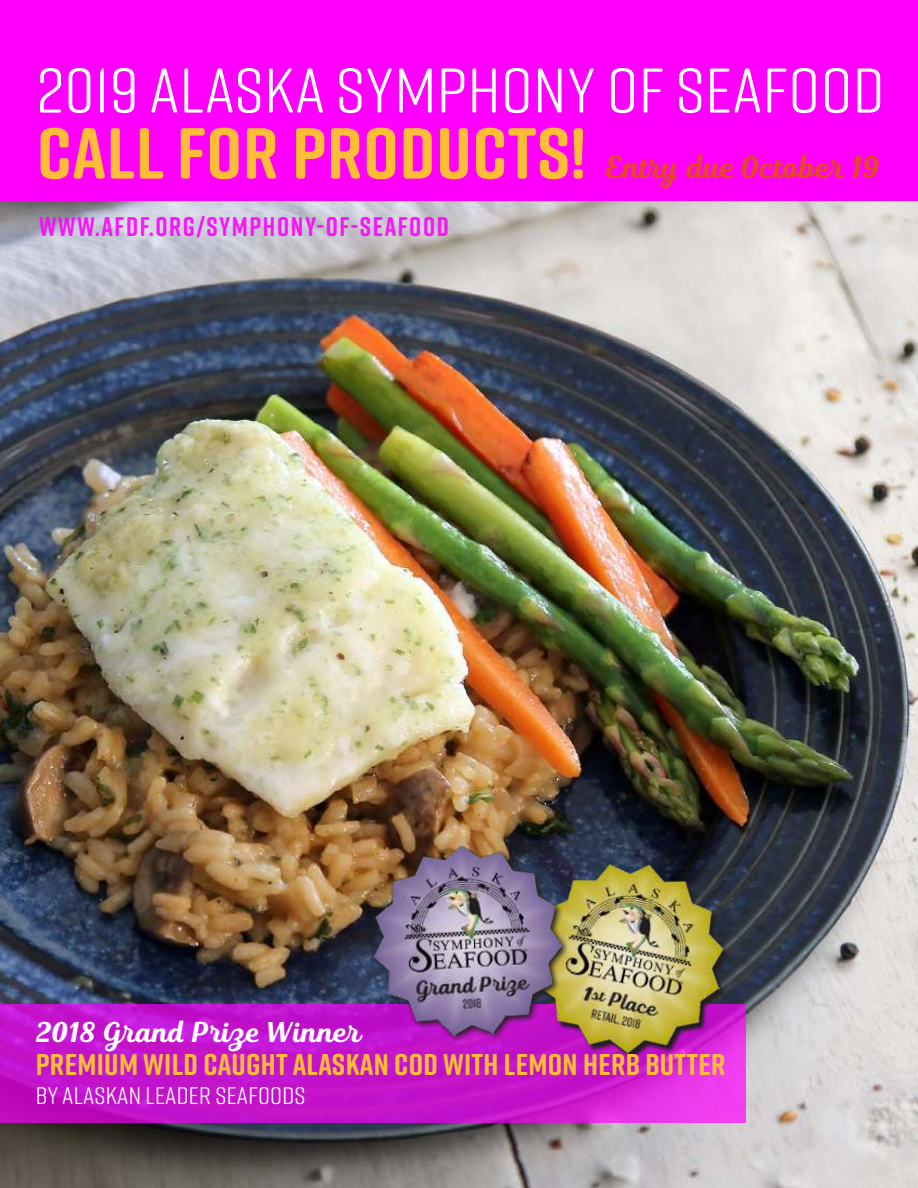
<style>
.page{position:relative;width:918px;height:1188px;background:#fff}
.page>*{position:absolute;margin:0;border:0;box-sizing:border-box;transform-origin:0 0}
.t1{font:700 72px "Rift Soft";letter-spacing:.01em;color:#ffbc36;scale:1.1 1}
.t2{font:63px "Rift Soft";letter-spacing:.01em;color:#fff;scale:1.11 1}
.t3{font:700 31.5px "TT Polls Script";color:#e44824;scale:.9 1}
.t4{font:700 30px "Rift Soft";letter-spacing:.01em;color:#ffbc36;scale:1.07 1}
.t5{font:700 28.5px "TT Polls Script";color:#fff;scale:.96 1}
.t6{font:700 27px "Rift Soft";letter-spacing:.06em;color:#f0f}
.t7{font:24px "Rift Soft";letter-spacing:.01em;color:#fff;scale:1.1 1}
</style>
<div class="page">
<img style="left:0;top:201px;width:918px;height:987px">
<div style="left:0;top:0;width:918px;height:201px;background:#f0f"></div>
<svg style="left:0;top:1004px;width:746px;height:119px;background:#c617cf"></svg>
<img style="left:514px;top:843px;width:229px;height:228px">
<div style="left:371px;top:843px;width:199px;height:200px;background:linear-gradient(to right,#c517d1,#be0fc3)"></div>
<img style="left:367px;top:840px;width:201px;height:200px">
<h2 class="t2" style="left:37px;top:63px;width:765px">2019 ALASKA SYMPHONY OF SEAFOOD</h2>
<h1 class="t1" style="left:37px;top:122px;width:501px">CALL FOR PRODUCTS!</h1>
<p class="t3" style="left:605px;top:154px;width:306px">Entry due October 19</p>
<p class="t6" style="left:39px;top:215px;width:411px">WWW.AFDF.ORG/SYMPHONY-OF-SEAFOOD</p>
<p class="t5" style="left:36px;top:1021px;width:339px">2018 Grand Prize Winner</p>
<p class="t4" style="left:36px;top:1052px;width:646px">PREMIUM WILD CAUGHT ALASKAN COD WITH LEMON HERB BUTTER</p>
<p class="t7" style="left:36px;top:1085px;width:247px">BY ALASKAN LEADER SEAFOODS</p>
</div>
